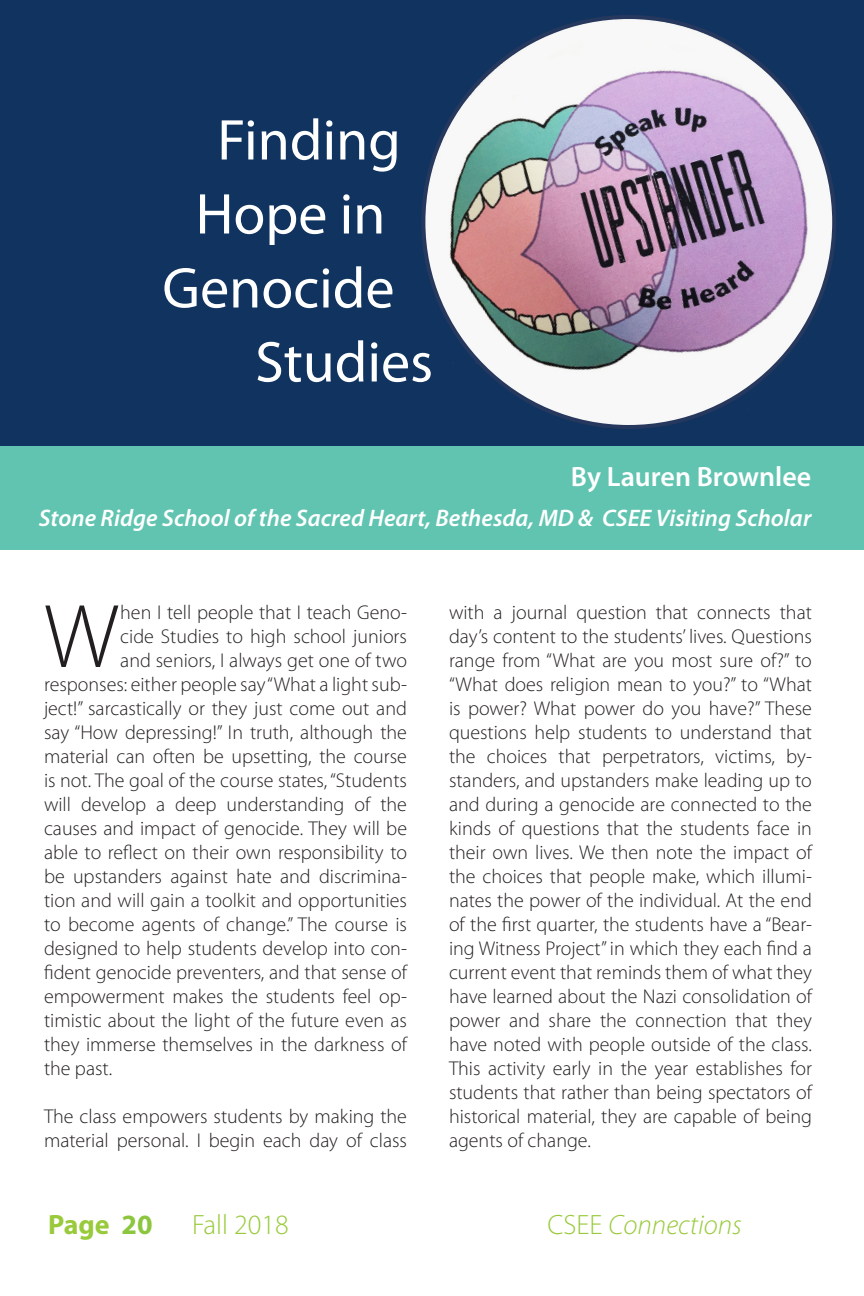
<style>
.page{position:relative;width:864px;height:1296px;background:#fff}
.page>*{position:absolute;margin:0;border:0;box-sizing:border-box;transform-origin:0 0}
.t1{font:300 91.2px "Myriad Pro";color:#231f20}
.t2{font:58px "Myriad Pro";color:#fff}
.t3{font:600 28px "Myriad Pro";color:#fff}
.t4{font:italic 300 28px "Myriad Pro";color:#99ca3b}
.t5{font:300 28px "Myriad Pro";color:#99ca3b}
.t6{font:700 28px "Myriad Pro";color:#99ca3b}
.t7{font:italic 600 24px "Myriad Pro";color:#fff}
.Paragraph_Style_Conn{font:300 20px/24px "Myriad Pro";color:#231f20}
.s1{color:#8bc63e}
.s2{font-style:normal}
</style>
<div class="page">
<div style="left:0;top:0;width:864px;height:457px;background:#10345f"></div>
<div style="left:0;top:446px;width:864px;height:104px;background:#60c4b1"></div>
<img style="left:426px;top:16px;width:410px;height:413px">
<p class="t2" style="left:217px;top:104px;width:185px">Finding</p>
<p class="t2" style="left:196px;top:178px;width:191px">Hope in</p>
<p class="t2" style="left:162px;top:252px;width:234px">Genocide</p>
<p class="t2" style="left:255px;top:326px;width:179px">Studies</p>
<p class="t3" style="left:571px;top:459px;width:242px">By Lauren Brownlee</p>
<p class="t7" style="left:39px;top:502px;width:774px">Stone Ridge School of the Sacred Heart, Bethesda, MD &amp; CSEE Visiting Scholar</p>
<p class="t1" style="left:44px;top:582px;width:76px">W</p>
<p class="Paragraph_Style_Conn" style="left:120px;top:600px;width:288px">hen I tell people that I teach Geno-</p>
<p class="Paragraph_Style_Conn" style="left:120px;top:624px;width:288px">cide Studies to high school juniors</p>
<p class="Paragraph_Style_Conn" style="left:120px;top:648px;width:288px">and seniors, I always get one of two</p>
<p class="Paragraph_Style_Conn" style="left:44px;top:672px;width:365px">responses: either people say “What a light sub-</p>
<p class="Paragraph_Style_Conn" style="left:44px;top:696px;width:364px">ject!” sarcastically or they just come out and</p>
<p class="Paragraph_Style_Conn" style="left:44px;top:720px;width:364px">say “How depressing!” In truth, although the</p>
<p class="Paragraph_Style_Conn" style="left:44px;top:744px;width:364px">material can often be upsetting, the course</p>
<p class="Paragraph_Style_Conn" style="left:44px;top:768px;width:364px">is not. The goal of the course states, “Students</p>
<p class="Paragraph_Style_Conn" style="left:44px;top:792px;width:364px">will develop a deep understanding of the</p>
<p class="Paragraph_Style_Conn" style="left:44px;top:816px;width:365px">causes and impact of genocide. They will be</p>
<p class="Paragraph_Style_Conn" style="left:44px;top:840px;width:365px">able to reflect on their own responsibility to</p>
<p class="Paragraph_Style_Conn" style="left:44px;top:864px;width:365px">be upstanders against hate and discrimina-</p>
<p class="Paragraph_Style_Conn" style="left:44px;top:888px;width:365px">tion and will gain a toolkit and opportunities</p>
<p class="Paragraph_Style_Conn" style="left:44px;top:912px;width:365px">to become agents of change.” The course is</p>
<p class="Paragraph_Style_Conn" style="left:44px;top:936px;width:365px">designed to help students develop into con-</p>
<p class="Paragraph_Style_Conn" style="left:44px;top:960px;width:365px">fident genocide preventers, and that sense of</p>
<p class="Paragraph_Style_Conn" style="left:44px;top:984px;width:365px">empowerment makes the students feel op-</p>
<p class="Paragraph_Style_Conn" style="left:44px;top:1008px;width:364px">timistic about the light of the future even as</p>
<p class="Paragraph_Style_Conn" style="left:44px;top:1032px;width:364px">they immerse themselves in the darkness of</p>
<p class="Paragraph_Style_Conn" style="left:44px;top:1056px;width:70px">the past.</p>
<p class="Paragraph_Style_Conn" style="left:44px;top:1104px;width:365px">The class empowers students by making the material personal. I begin each day of class</p>
<p class="Paragraph_Style_Conn" style="left:449px;top:600px;width:365px;text-align:justify">with a journal question that connects that day’s content to the students’ lives. Questions range from “What are you most sure of?” to “What does religion mean to you?” to “What is power? What power do you have?” These questions help students to understand that the choices that perpetrators, victims, by&shy;standers, and upstanders make leading up to and during a genocide are connected to the kinds of questions that the students face in their own lives. We then note the impact of the choices that people make, which illumi&shy;nates the power of the individual. At the end of the first quarter, the students have a “Bear&shy;ing Witness Project” in which they each find a current event that reminds them of what they have learned about the Nazi consolidation of power and share the connection that they have noted with people outside of the class.<br>This activity early in the year establishes for students that rather than being spectators of historical material, they are capable of being agents of change.</p>
<h3 class="t6" style="left:48px;top:1207px;width:106px">Page <span class="s1">20</span></h3>
<h3 class="t5" style="left:192px;top:1208px;width:98px">Fall 2018</h3>
<h3 class="t4" style="left:547px;top:1208px;width:196px"><span class="s2">CSEE</span> Connections</h3>
</div>
